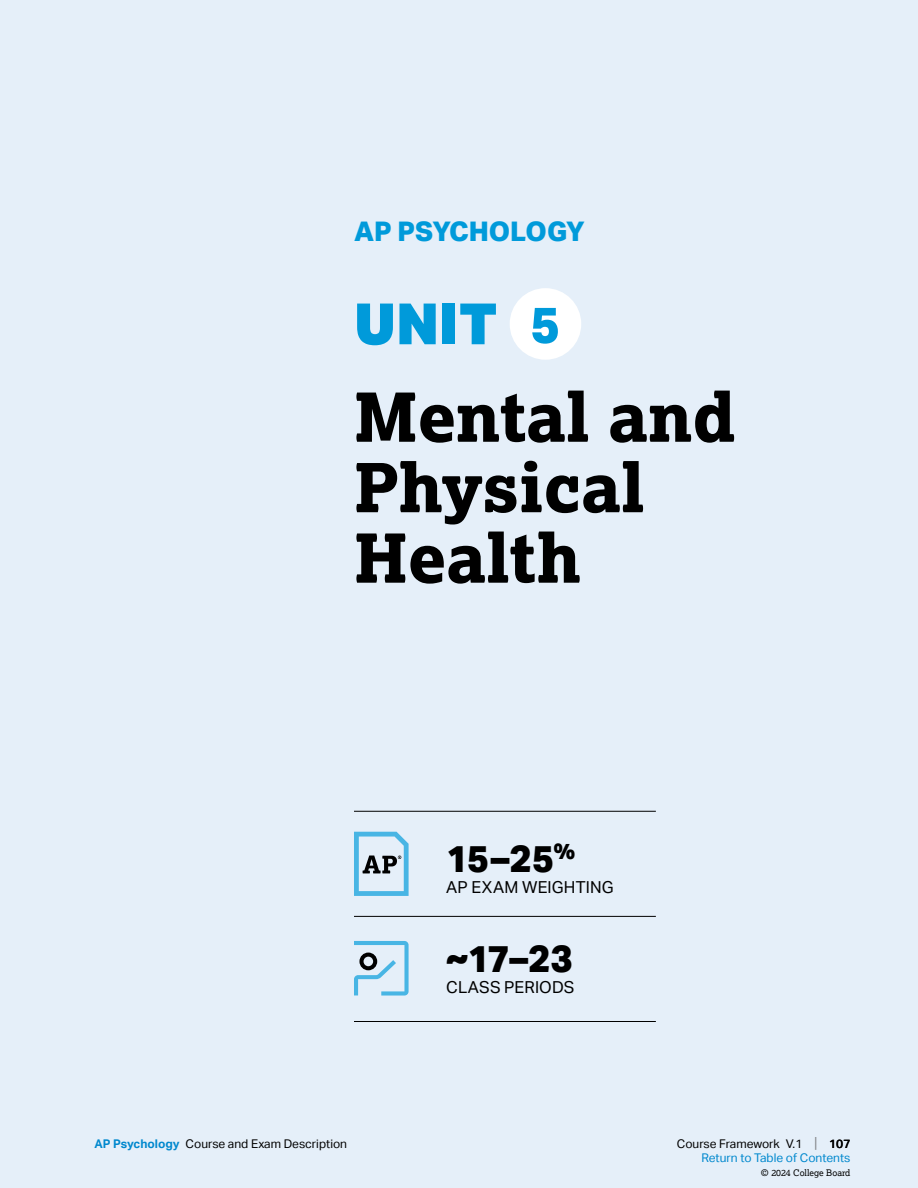
<style>
.page{position:relative;width:918px;height:1188px;background:#e5eff9}
.page>*{position:absolute;margin:0;border:0;box-sizing:border-box;transform-origin:0 0}
.t1{font:800 67.5px/70.5px "Lexia";color:#000}
.t2{font:900 57px "Aktiv Grotesk";color:#009ada}
.t3{font:800 50.4px "Aktiv Grotesk";color:#009ada}
.t4{font:800 37.5px "Aktiv Grotesk";letter-spacing:-.02em;color:#000}
.t5{font:800 27px "Aktiv Grotesk";letter-spacing:-.005em;color:#009ada}
.t6{font:16.5px "Aktiv Grotesk";letter-spacing:.01em;color:#000}
.t7{font:12px/14.5px "Aktiv Grotesk";color:#0088ce;text-align:right}
.t8{font:12px "Aktiv Grotesk";color:#000}
.t9{font:9px "Lexia";color:#000}
.s1{font-weight:700;color:#0088ce}
.s2{color:#000}
.s3{font-size:15px;color:#808285}
.s4{font-weight:500;color:#000}
</style>
<div class="page">
<svg style="left:354px;top:941px;width:55px;height:55px"></svg>
<hr style="left:354px;top:811px;width:302px;height:1px;background:#000">
<hr style="left:354px;top:916px;width:302px;height:1px;background:#000">
<hr style="left:354px;top:1021px;width:302px;height:1px;background:#000">
<svg style="left:354px;top:832px;width:55px;height:64px"></svg>
<div style="left:510px;top:288px;width:71px;height:72px;background:#fff;border-radius:50%"></div>
<h3 class="t5" style="left:354px;top:214px;width:232px">AP PSYCHOLOGY</h3>
<h2 class="t2" style="left:354px;top:287px;width:145px">UNIT</h2>
<h3 class="t3" style="left:530px;top:293px;width:31px">5</h3>
<h1 class="t1" style="left:354px;top:381px;width:383px">Mental and<br>Physical<br>Health</h1>
<h3 class="t4" style="left:446px;top:835px;width:131px">15–25<sup>%</sup></h3>
<h3 class="t6" style="left:446px;top:878px;width:169px">AP EXAM WEIGHTING</h3>
<h3 class="t4" style="left:446px;top:935px;width:128px">~17–23</h3>
<h3 class="t6" style="left:446px;top:978px;width:130px">CLASS PERIODS</h3>
<p class="t8" style="left:95px;top:1136px;width:254px"><span class="s1">AP Psychology</span> Course and Exam Description</p>
<p class="t7" style="left:677px;top:1136px;width:175px"><span class="s2">Course Framework V.1</span> <span class="s3">|</span> <span class="s4">107<br></span>Return to Table of Contents</p>
<p class="t9" style="left:761px;top:1167px;width:91px">© 2024 College Board</p>
</div>
